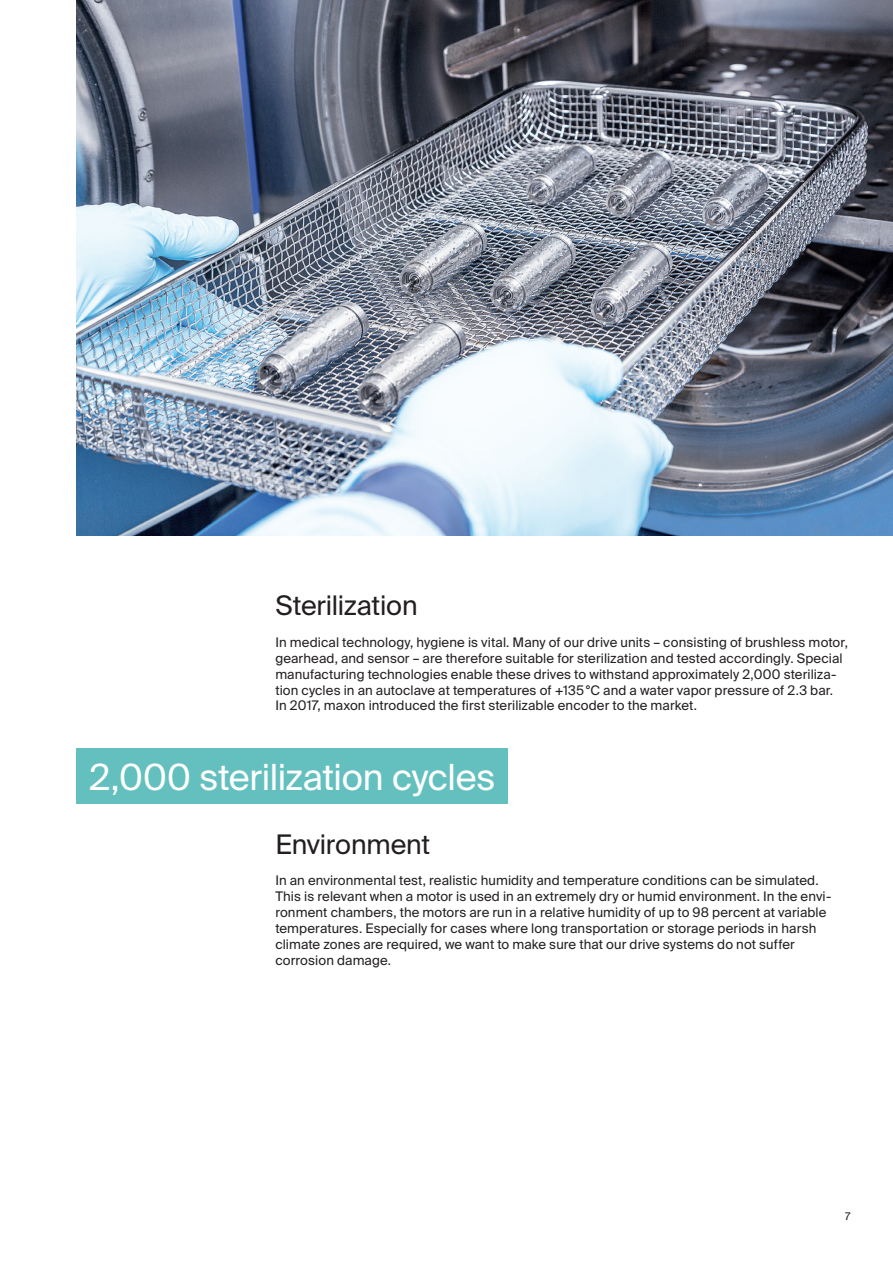
<style>
.page{position:relative;width:893px;height:1263px;background:#fff}
.page>*{position:absolute;margin:0;border:0;box-sizing:border-box;transform-origin:0 0}
.t1{font:36px "Suisse Intl";letter-spacing:-.01em;color:#fff}
.t2{font:27px "Suisse Intl";letter-spacing:-.01em;color:#231f20}
.t3{font:13.2px/15.9px "Suisse Intl";letter-spacing:.01em;color:#231f20}
.t4{font:10.5px "Suisse Intl";color:#231f20}
</style>
<div class="page">
<img style="left:77px;top:0;width:816px;height:535px">
<div style="left:77px;top:748px;width:431px;height:56px;background:#64c0bf"></div>
<h2 class="t2" style="left:275px;top:590px;width:144px">Sterilization</h2>
<p class="t3" style="left:275px;top:634px;width:574px">In medical technology, hygiene is vital. Many of our drive units – consisting of brushless motor, gearhead, and sensor – are therefore suitable for sterilization and tested accordingly. Special manufacturing technologies enable these drives to withstand approximately 2,000 steriliza&shy;tion cycles in an autoclave at temperatures of +135°C and a water vapor pressure of 2.3 bar.<br>In 2017, maxon introduced the first sterilizable encoder to the market.</p>
<h1 class="t1" style="left:89px;top:756px;width:408px">2,000 sterilization cycles</h1>
<h2 class="t2" style="left:275px;top:828px;width:156px">Environment</h2>
<p class="t3" style="left:275px;top:873px;width:557px">In an environmental test, realistic humidity and temperature conditions can be simulated.<br>This is relevant when a motor is used in an extremely dry or humid environment. In the envi&shy;ronment chambers, the motors are run in a relative humidity of up to 98 percent at variable temperatures. Especially for cases where long transportation or storage periods in harsh climate zones are required, we want to make sure that our drive systems do not suffer corrosion damage.</p>
<p class="t4" style="left:845px;top:1211px;width:7px">7</p>
</div>
